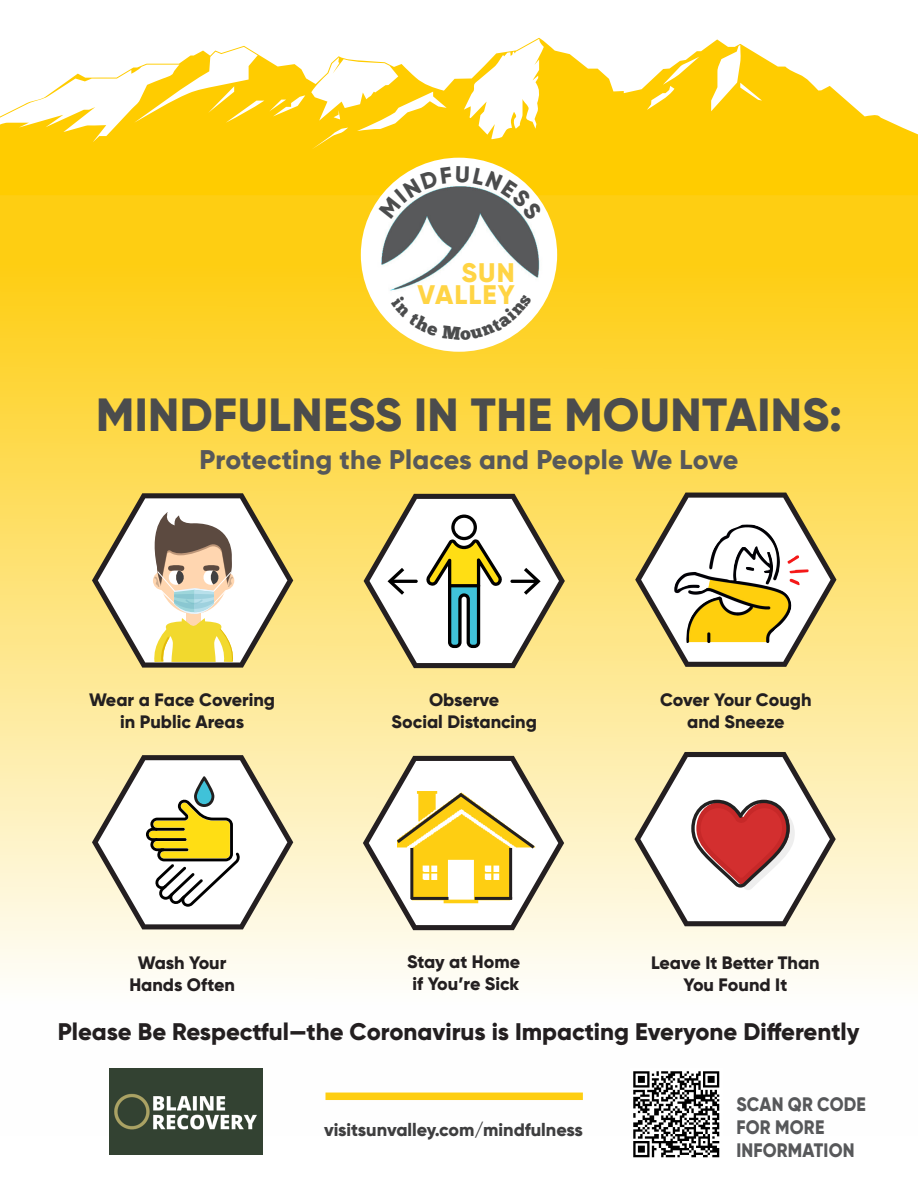
<style>
.page{position:relative;width:918px;height:1188px;background:#fff}
.page>*{position:absolute;margin:0;border:0;box-sizing:border-box;transform-origin:0 0}
.t1{font:800 46.5px "Gilroy";letter-spacing:.01em;color:#4b4c4d}
.t2{font:800 27px "Gilroy";letter-spacing:.005em;color:#57585a}
.t3{font:800 26.85px/21.1px "Gilroy";letter-spacing:.04em;color:#ffd444;text-align:right}
.t4{font:800 24px "Gilroy";color:#231f20}
.t5{font:800 19.5px/23.4px "Gilroy";letter-spacing:.01em;color:#57585a;scale:.9 1}
.t6{font:800 18px/21.6px "Gilroy";color:#231f20;text-align:center}
.t7{font:800 18px "Gilroy";color:#3e3e3f}
</style>
<div class="page">
<div style="left:0;top:176px;width:918px;height:960px;background:linear-gradient(to bottom,#feca00,#fdffff)"></div>
<img style="left:631px;top:1069px;width:91px;height:89px">
<img style="left:109px;top:1069px;width:153px;height:86px">
<div style="left:326px;top:1093px;width:257px;height:7px;background:#fece12"></div>
<svg style="left:92px;top:493px;width:201px;height:175px"></svg>
<svg style="left:364px;top:494px;width:201px;height:174px"></svg>
<svg style="left:92px;top:755px;width:201px;height:174px"></svg>
<svg style="left:363px;top:756px;width:201px;height:174px"></svg>
<hr style="left:475px;top:897px;width:37px;height:3px;background:#231f20">
<svg style="left:634px;top:752px;width:202px;height:174px"></svg>
<svg style="left:0;top:38px;width:918px;height:157px;fill:#fc0"></svg>
<svg style="left:647px;top:57px;width:52px;height:53px"></svg>
<svg style="left:711px;top:45px;width:51px;height:66px"></svg>
<svg style="left:464px;top:39px;width:80px;height:100px"></svg>
<svg style="left:311px;top:57px;width:136px;height:93px"></svg>
<svg style="left:0;top:47px;width:305px;height:95px"></svg>
<hr style="left:509px;top:848px;width:3px;height:51px;background:#231f20">
<svg style="left:635px;top:493px;width:201px;height:174px"></svg>
<div style="left:361px;top:158px;width:196px;height:194px;background:#fff;border-radius:50%"></div>
<img style="left:373px;top:179px;width:172px;height:171px;border-radius:86px">
<svg style="left:391px;top:294px;width:141px;height:46px"></svg>
<svg style="left:379px;top:166px;width:164px;height:55px"></svg>
<p class="t3" style="left:418px;top:262px;width:99px">SUN<br>VALLEY</p>
<p class="t1" style="left:96px;top:386px;width:748px">MINDFULNESS IN THE MOUNTAINS:</p>
<p class="t2" style="left:200px;top:442px;width:540px">Protecting the Places and People We Love</p>
<p class="t6" style="left:89px;top:689px;width:188px">Wear a Face Covering in Public Areas</p>
<p class="t6" style="left:429px;top:689px;width:72px">Observe</p>
<p class="t6" style="left:391px;top:711px;width:147px">Social Distancing</p>
<p class="t6" style="left:660px;top:689px;width:153px">Cover Your Cough and Sneeze</p>
<p class="t6" style="left:138px;top:952px;width:90px">Wash Your</p>
<p class="t6" style="left:129px;top:973px;width:107px">Hands Often</p>
<p class="t6" style="left:407px;top:951px;width:115px">Stay at Home</p>
<p class="t6" style="left:413px;top:973px;width:108px">if You’re Sick</p>
<p class="t6" style="left:651px;top:952px;width:170px">Leave It Better Than</p>
<p class="t6" style="left:683px;top:974px;width:105px">You Found It</p>
<p class="t4" style="left:58px;top:1017px;width:803px">Please Be Respectful—the Coronavirus is Impacting Everyone Differently</p>
<p class="t7" style="left:324px;top:1118px;width:260px">visitsunvalley.com/mindfulness</p>
<p class="t5" style="left:736px;top:1092px;width:145px">SCAN QR CODE<br>FOR MORE<br>INFORMATION</p>
</div>
